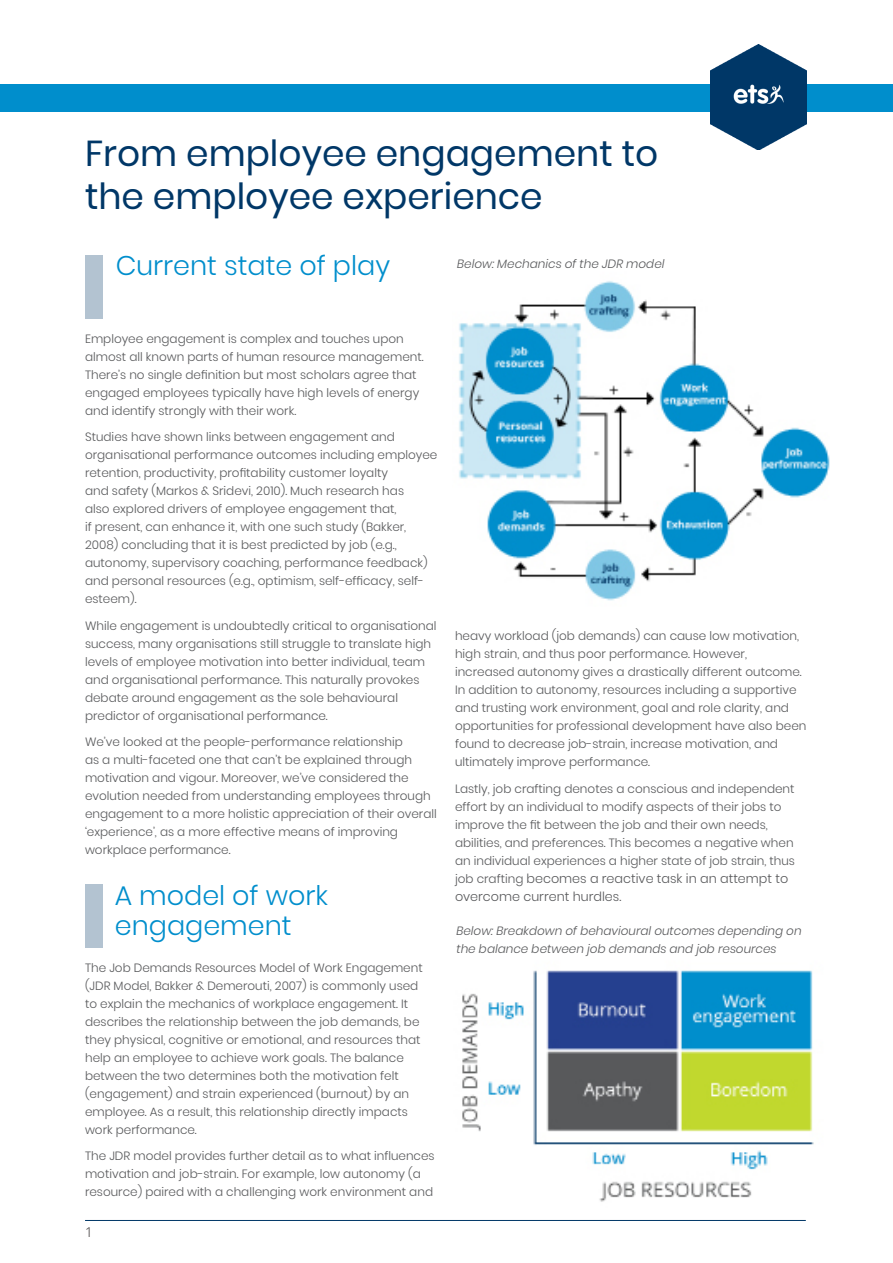
<style>
.page{position:relative;width:893px;height:1263px;background:#fff}
.page>*{position:absolute;margin:0;border:0;box-sizing:border-box;transform-origin:0 0}
.t1{font:36px/43.2px "Poppins";color:#003767}
.t2{font:300 27px "Poppins";color:#008ecc}
.t3{font:300 13.5px "Open Sans";color:#231f20}
.t4{font:300 12.75px/18px "Poppins";color:#58595b}
.t5{font:300 12px/18px "Poppins";color:#58595b}
.t6{font:italic 300 12px/18px "Poppins";color:#58595b}
.s1{font-size:12px}
</style>
<div class="page">
<hr style="left:85px;top:1220px;width:721px;height:1px;background:#003767">
<div style="left:0;top:84px;width:893px;height:28px;background:#008ecc"></div>
<img style="left:710px;top:45px;width:97px;height:105px">
<div style="left:85px;top:255px;width:17px;height:64px;background:#b3c3d1"></div>
<div style="left:85px;top:884px;width:17px;height:64px;background:#b3c3d1"></div>
<img style="left:459px;top:281px;width:371px;height:320px">
<img style="left:462px;top:970px;width:352px;height:232px">
<p class="t1" style="left:85px;top:132px;width:575px">From employee engagement to the employee experience</p>
<p class="t2" style="left:116px;top:250px;width:276px">Current state of play</p>
<p class="t6" style="left:457px;top:255px;width:209px">Below: Mechanics of the JDR model</p>
<p class="t5" style="left:85px;top:329px;width:340px">Employee engagement is complex and touches upon almost all known parts of human resource management.<br>There’s no single definition but most scholars agree that engaged employees typically have high levels of energy and identify strongly with their work.</p>
<p class="t5" style="left:85px;top:428px;width:354px">Studies have shown links between engagement and organisational performance outcomes including employee retention, productivity, profitability customer loyalty<br>and safety (Markos &amp; Sridevi, 2010). Much research has<br>also explored drivers of employee engagement that,<br>if present, can enhance it, with one such study (Bakker, 2008) concluding that it is best predicted by job (e.g., autonomy, supervisory coaching, performance feedback) and personal resources (e.g., optimism, self-efficacy, self&shy;esteem).</p>
<p class="t5" style="left:85px;top:616px;width:353px">While engagement is undoubtedly critical to organisational success, many organisations still struggle to translate high levels of employee motivation into better individual, team and organisational performance. This naturally provokes debate around engagement as the sole behavioural predictor of organisational performance.</p>
<p class="t5" style="left:85px;top:733px;width:353px">We’ve looked at the people-performance relationship<br>as a multi-faceted one that can’t be explained through motivation and vigour. Moreover, we’ve considered the evolution needed from understanding employees through engagement to a more holistic appreciation of their overall ‘experience’, as a more effective means of improving workplace performance.</p>
<p class="t2" style="left:115px;top:880px;width:215px">A model of work</p>
<p class="t2" style="left:115px;top:910px;width:178px">engagement</p>
<p class="t5" style="left:85px;top:959px;width:339px">The Job Demands Resources Model of Work Engagement (JDR Model, Bakker &amp; Demerouti, 2007) is commonly used to explain the mechanics of workplace engagement. It describes the relationship between the job demands, be they physical, cognitive or emotional, and resources that help an employee to achieve work goals. The balance between the two determines both the motivation felt (engagement) and strain experienced (burnout) by an employee. As a result, this relationship directly impacts work performance.</p>
<p class="t5" style="left:85px;top:1147px;width:351px">The JDR model provides further detail as to what influences motivation and job-strain. For example, low autonomy (a resource) paired with a challenging work environment and</p>
<p class="t3" style="left:85px;top:1223px;width:9px">1</p>
<p class="t5" style="left:455px;top:627px;width:353px">heavy workload (job demands) can cause low motivation, high strain, and thus poor performance. However, increased autonomy gives a drastically different outcome.<br>In addition to autonomy, resources including a supportive and trusting work environment, goal and role clarity, and opportunities for professional development have also been found to decrease job-strain, increase motivation, and ultimately improve performance.</p>
<p class="t5" style="left:455px;top:780px;width:341px">Lastly, job crafting denotes a conscious and independent effort by an individual to modify aspects of their jobs to improve the fit between the job and their own needs, abilities, and preferences. This becomes a negative when an individual experiences a higher state of job strain, thus</p>
<p class="t4" style="left:455px;top:869px;width:335px"><span class="s1">job crafting</span> becomes a reactive task in an attempt to overcome current hurdles.</p>
<p class="t6" style="left:456px;top:921px;width:347px">Below: Breakdown of behavioural outcomes depending on the balance between job demands and job resources</p>
</div>
